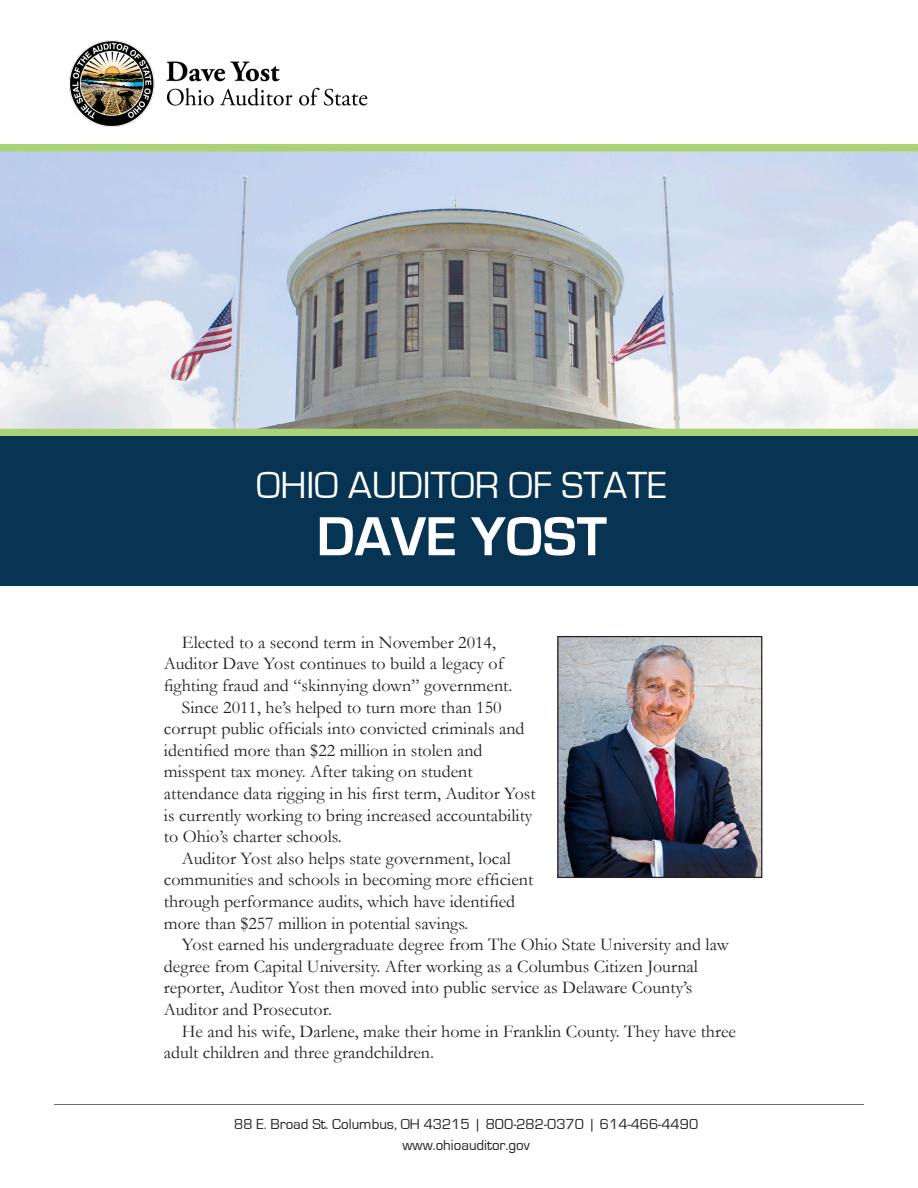
<style>
.page{position:relative;width:918px;height:1188px;background:#fff}
.page>*{position:absolute;margin:0;border:0;box-sizing:border-box;transform-origin:0 0}
.t1{font:700 57px "Eurostile";color:#fff}
.t2{font:39px "Eurostile";color:#fff}
.t3{font:18px/21.6px "Garamond";color:#231f20}
.t4{font:15px "Eurostile";color:#231f20}
</style>
<div class="page">
<hr style="left:54px;top:1104px;width:810px;height:1px;background:#6c6d70">
<img style="left:69px;top:40px;width:299px;height:87px">
<img style="left:0;top:151px;width:918px;height:278px">
<div style="left:0;top:429px;width:918px;height:7px;background:#aad375"></div>
<div style="left:0;top:144px;width:918px;height:7px;background:#aad375"></div>
<div style="left:0;top:436px;width:918px;height:150px;background:#063452"></div>
<img style="left:559px;top:638px;width:201px;height:238px">
<div style="left:557px;top:636px;width:205px;height:242px;border:1px solid #231f20"></div>
<p class="t2" style="left:257px;top:464px;width:412px">OHIO AUDITOR OF STATE</p>
<p class="t1" style="left:316px;top:505px;width:292px">DAVE YOST</p>
<p class="t3" style="left:164px;top:631px;width:350px;text-align:center">Elected to a second term in November 2014,<br>Auditor Dave Yost continues to build a legacy of fighting fraud and “skinnying down” government.</p>
<p class="t3" style="left:164px;top:696px;width:373px;text-indent:18px">Since 2011, he’s helped to turn more than 150 corrupt public officials into convicted criminals and identified more than $22 million in stolen and misspent tax money. After taking on student attendance data rigging in his first term, Auditor Yost is currently working to bring increased accountability to Ohio’s charter schools.</p>
<p class="t3" style="left:164px;top:847px;width:371px;text-indent:18px">Auditor Yost also helps state government, local communities and schools in becoming more efficient through performance audits, which have identified more than $257 million in potential savings.</p>
<p class="t3" style="left:164px;top:933px;width:566px;text-indent:18px">Yost earned his undergraduate degree from The Ohio State University and law degree from Capital University. After working as a Columbus Citizen Journal reporter, Auditor Yost then moved into public service as Delaware County’s Auditor and Prosecutor.</p>
<p class="t3" style="left:164px;top:1020px;width:574px;text-indent:18px">He and his wife, Darlene, make their home in Franklin County. They have three adult children and three grandchildren.</p>
<p class="t4" style="left:234px;top:1116px;width:466px">88 E. Broad St. Columbus, OH 43215 | 800-282-0370 | 614-466-4490</p>
<p class="t4" style="left:403px;top:1137px;width:129px">www.ohioauditor.gov</p>
</div>
